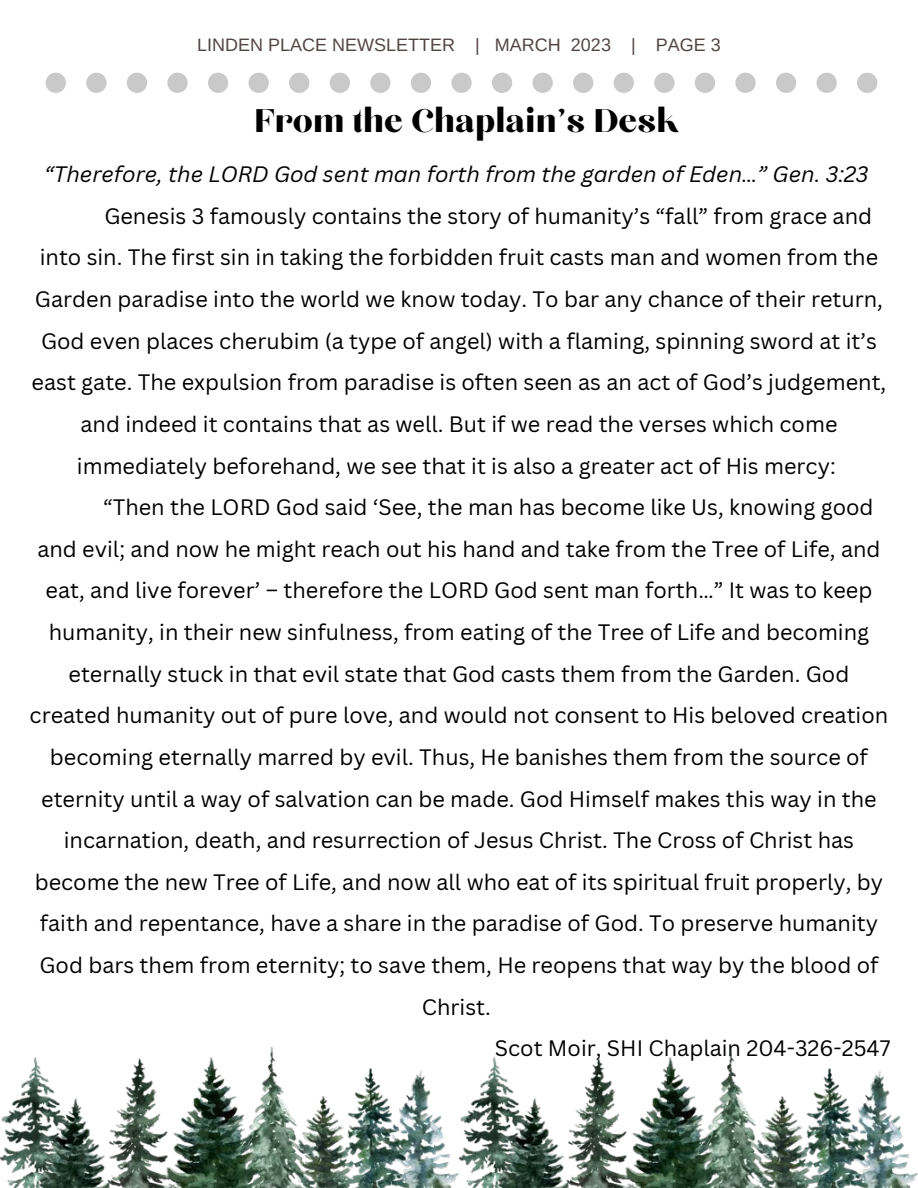
<style>
.page{position:relative;width:918px;height:1188px;background:#fff}
.page>*{position:absolute;margin:0;border:0;box-sizing:border-box;transform-origin:0 0}
.t1{font:40.8px "Chloe";color:#000}
.t2{font:21.75px "Canva Sans";color:#000}
.t3{font:italic 21.75px "Canva Sans";color:#000}
.t4{font:18px "Arimo";color:#524645}
</style>
<div class="page">
<svg style="left:46px;top:73px;width:20px;height:20px"></svg>
<svg style="left:86px;top:73px;width:21px;height:20px"></svg>
<svg style="left:127px;top:73px;width:20px;height:20px"></svg>
<svg style="left:167px;top:73px;width:21px;height:20px"></svg>
<svg style="left:208px;top:73px;width:20px;height:20px"></svg>
<svg style="left:249px;top:73px;width:20px;height:20px"></svg>
<svg style="left:289px;top:73px;width:20px;height:20px"></svg>
<svg style="left:330px;top:73px;width:20px;height:20px"></svg>
<svg style="left:370px;top:73px;width:21px;height:20px"></svg>
<svg style="left:411px;top:73px;width:20px;height:20px"></svg>
<svg style="left:451px;top:73px;width:21px;height:20px"></svg>
<svg style="left:492px;top:73px;width:20px;height:20px"></svg>
<svg style="left:533px;top:73px;width:20px;height:20px"></svg>
<svg style="left:573px;top:73px;width:20px;height:20px"></svg>
<svg style="left:614px;top:73px;width:20px;height:20px"></svg>
<svg style="left:654px;top:73px;width:21px;height:20px"></svg>
<svg style="left:695px;top:73px;width:20px;height:20px"></svg>
<svg style="left:735px;top:73px;width:21px;height:20px"></svg>
<svg style="left:776px;top:73px;width:20px;height:20px"></svg>
<svg style="left:817px;top:73px;width:20px;height:20px"></svg>
<svg style="left:857px;top:73px;width:20px;height:20px"></svg>
<img style="left:0;top:1048px;width:918px;height:140px">
<p class="t4" style="left:197px;top:34px;width:525px">LINDEN PLACE NEWSLETTER | MARCH 2023 | PAGE 3</p>
<h1 class="t1" style="left:255px;top:102px;width:426px">From the Chaplain's Desk</h1>
<p class="t3" style="left:44px;top:159px;width:826px">“Therefore, the LORD God sent man forth from the garden of Eden…” Gen. 3:23</p>
<p class="t2" style="left:104px;top:201px;width:769px">Genesis 3 famously contains the story of humanity’s “fall” from grace and</p>
<p class="t2" style="left:40px;top:242px;width:840px">into sin. The first sin in taking the forbidden fruit casts man and women from the</p>
<p class="t2" style="left:35px;top:284px;width:850px">Garden paradise into the world we know today. To bar any chance of their return,</p>
<p class="t2" style="left:41px;top:325px;width:837px">God even places cherubim (a type of angel) with a flaming, spinning sword at it’s</p>
<p class="t2" style="left:32px;top:367px;width:856px">east gate. The expulsion from paradise is often seen as an act of God’s judgement,</p>
<p class="t2" style="left:80px;top:409px;width:759px">and indeed it contains that as well. But if we read the verses which come</p>
<p class="t2" style="left:77px;top:450px;width:760px">immediately beforehand, we see that it is also a greater act of His mercy:</p>
<p class="t2" style="left:103px;top:492px;width:772px">“Then the LORD God said ‘See, the man has become like Us, knowing good</p>
<p class="t2" style="left:37px;top:534px;width:845px">and evil; and now he might reach out his hand and take from the Tree of Life, and</p>
<p class="t2" style="left:46px;top:575px;width:828px">eat, and live forever’ – therefore the LORD God sent man forth…” It was to keep</p>
<p class="t2" style="left:49px;top:617px;width:822px">humanity, in their new sinfulness, from eating of the Tree of Life and becoming</p>
<p class="t2" style="left:69px;top:658px;width:782px">eternally stuck in that evil state that God casts them from the Garden. God</p>
<p class="t2" style="left:30px;top:700px;width:860px">created humanity out of pure love, and would not consent to His beloved creation</p>
<p class="t2" style="left:50px;top:742px;width:820px">becoming eternally marred by evil. Thus, He banishes them from the source of</p>
<p class="t2" style="left:41px;top:783px;width:837px">eternity until a way of salvation can be made. God Himself makes this way in the</p>
<p class="t2" style="left:64px;top:825px;width:792px">incarnation, death, and resurrection of Jesus Christ. The Cross of Christ has</p>
<p class="t2" style="left:35px;top:867px;width:850px">become the new Tree of Life, and now all who eat of its spiritual fruit properly, by</p>
<p class="t2" style="left:40px;top:908px;width:840px">faith and repentance, have a share in the paradise of God. To preserve humanity</p>
<p class="t2" style="left:39px;top:950px;width:841px">God bars them from eternity; to save them, He reopens that way by the blood of</p>
<p class="t2" style="left:422px;top:991px;width:71px">Christ.</p>
<p class="t2" style="left:495px;top:1033px;width:397px">Scot Moir, SHI Chaplain 204-326-2547</p>
</div>
